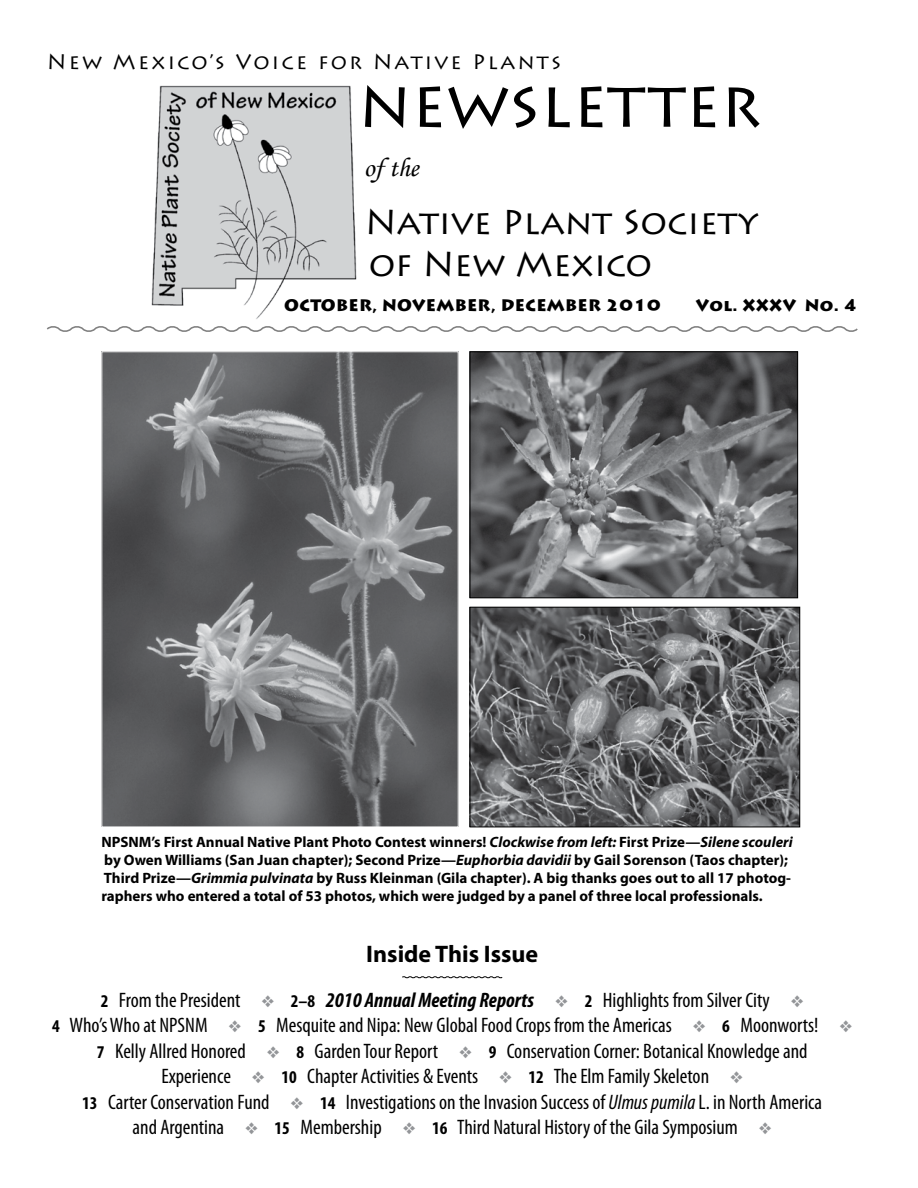
<style>
.page{position:relative;width:918px;height:1188px;background:#fff}
.page>*{position:absolute;margin:0;border:0;box-sizing:border-box;transform-origin:0 0}
.t1{font:66px "Lithos Pro";color:#000}
.t2{font:34.5px "Lithos Pro";color:#000}
.t3{font:27px "Monotype Corsiva";color:#000}
.t4{font:700 24px "Myriad Pro";color:#000}
.t5{font:condensed 21px/25.5px "Myriad Pro";color:#000;text-align:center}
.t6{font:21px "Lithos Pro";letter-spacing:.11em;color:#000}
.t7{font:900 16.5px "Lithos Pro";letter-spacing:.02em;color:#000}
.t8{font:700 15px/18px "Myriad Pro";color:#000}
.s1{font-style:italic}
.s2{font-weight:700;font-size:18px}
.s3{color:#939598}
.s4{font-weight:700;font-style:italic}
</style>
<div class="page">
<svg style="left:47px;top:326px;width:811px;height:6px"></svg>
<img style="left:151px;top:85px;width:206px;height:234px">
<img style="left:103px;top:353px;width:354px;height:472px">
<img style="left:472px;top:353px;width:324px;height:243px">
<div style="left:470px;top:351px;width:328px;height:247px;border:1px solid #000"></div>
<img style="left:472px;top:609px;width:326px;height:216px">
<div style="left:470px;top:607px;width:330px;height:220px;border:1px solid #000"></div>
<svg style="left:402px;top:976px;width:101px;height:3px"></svg>
<p class="t6" style="left:47px;top:50px;width:515px">New Mexico’s Voice for Native Plants</p>
<h1 class="t1" style="left:358px;top:66px;width:404px">newsletter</h1>
<p class="t3" style="left:364px;top:151px;width:57px">of the</p>
<h2 class="t2" style="left:365px;top:203px;width:394px">Native Plant Society</h2>
<h2 class="t2" style="left:369px;top:244px;width:285px">of New Mexico</h2>
<p class="t7" style="left:284px;top:295px;width:378px">OCTOBER, NOVEMBER, DECEMBER 2010</p>
<p class="t7" style="left:696px;top:295px;width:163px">Vol. XXXV No. 4</p>
<p class="t8" style="left:101px;top:833px;width:693px">NPSNM’s First Annual Native Plant Photo Contest winners! <span class="s1">Clockwise from left:</span> First Prize—<span class="s1">Silene scouleri </span>by Owen Williams (San Juan chapter); Second Prize—<span class="s1">Euphorbia davidii</span> by Gail Sorenson (Taos chapter); Third Prize—<span class="s1">Grimmia pulvinata</span> by Russ Kleinman (Gila chapter). A big thanks goes out to all 17 photog&shy;raphers who entered a total of 53 photos, which were judged by a panel of three local professionals.</p>
<p class="t4" style="left:366px;top:938px;width:173px">Inside This Issue</p>
<p class="t5" style="left:52px;top:987px;width:802px"><span class="s2">2</span> From the President <span class="s3">❖</span> <span class="s2">2–8</span> <span class="s4">2010 Annual Meeting Reports</span> <span class="s3">❖</span> <span class="s2">2</span> Highlights from Silver City <span class="s3">❖<br></span><span class="s2">4</span> Who’s Who at NPSNM <span class="s3">❖</span> <span class="s2">5</span> Mesquite and Nipa: New Global Food Crops from the Americas <span class="s3">❖</span> <span class="s2">6</span> Moonworts! <span class="s3">❖ </span><span class="s2">7</span> Kelly Allred Honored <span class="s3">❖</span> <span class="s2">8</span> Garden Tour Report <span class="s3">❖</span> <span class="s2">9</span> Conservation Corner: Botanical Knowledge and<br>Experience <span class="s3">❖</span> <span class="s2">10</span> Chapter Activities &amp; Events <span class="s3">❖</span> <span class="s2">12</span> The Elm Family Skeleton <span class="s3">❖<br></span><span class="s2">13</span> Carter Conservation Fund <span class="s3">❖</span> <span class="s2">14</span> Investigations on the Invasion Success of <span class="s1">Ulmus pumila</span> L. in North America<br>and Argentina <span class="s3">❖</span> <span class="s2">15</span> Membership <span class="s3">❖</span> <span class="s2">16</span> Third Natural History of the Gila Symposium <span class="s3">❖</span></p>
</div>
